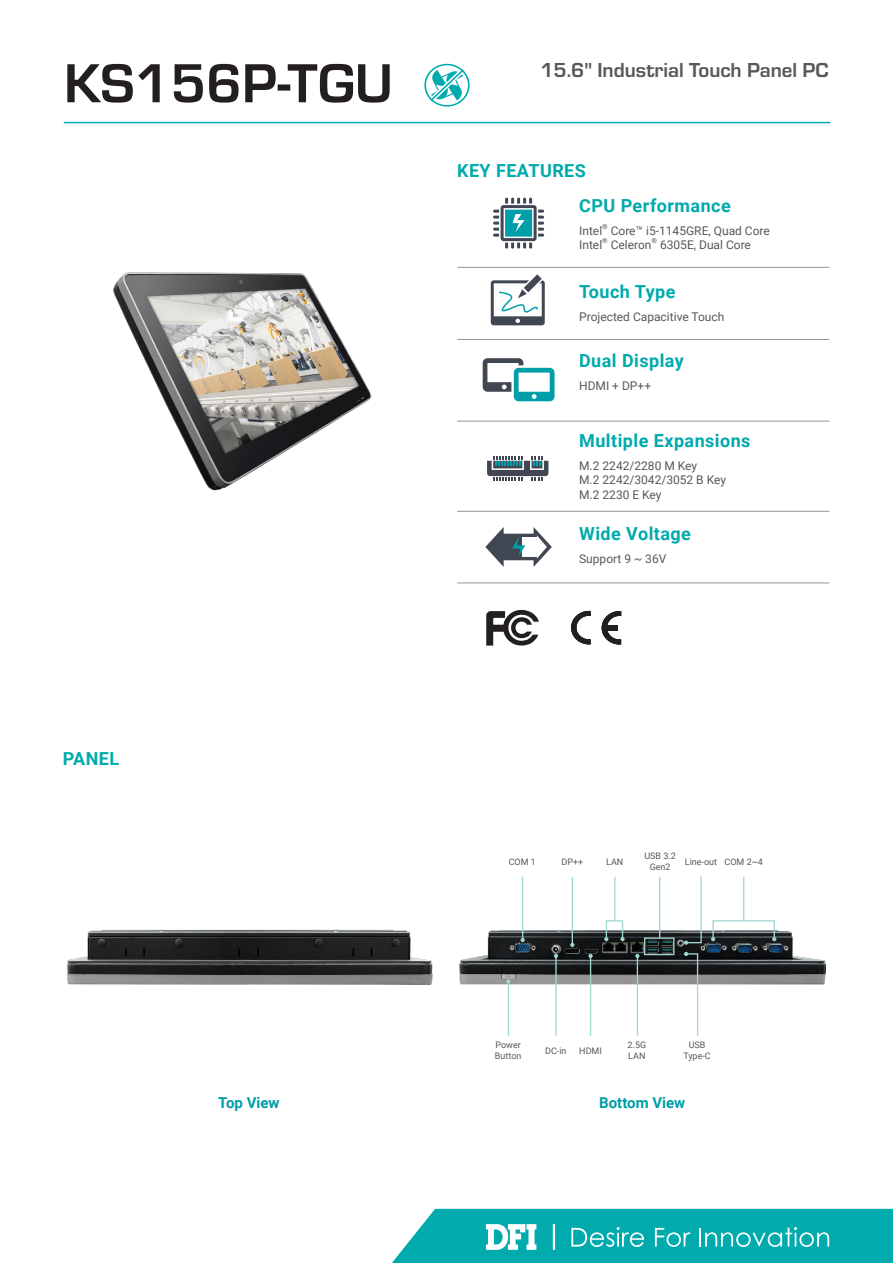
<style>
.page{position:relative;width:893px;height:1263px;background:#fff}
.page>*{position:absolute;margin:0;border:0;box-sizing:border-box;transform-origin:0 0}
.t1{font:700 57px "Eurostile";color:#231f20}
.t2{font:700 21px "Eurostile";color:#57585a}
.t3{font:700 18px "Roboto";letter-spacing:.025em;color:#00aaad}
.t4{font:700 15px "Roboto";color:#009ea8}
.t5{font:12px "Roboto";color:#57585a}
.t6{font:9px/10.8px "Roboto";color:#57585a}
.t7{font:7.05px "Roboto";color:#57585a}
</style>
<div class="page">
<hr style="left:64px;top:122px;width:766px;height:1px;background:#00aaad">
<svg style="left:392px;top:1209px;width:501px;height:54px;background:#1eb4b6"></svg>
<hr style="left:457px;top:267px;width:372px;height:1px;background:#939598">
<hr style="left:457px;top:339px;width:372px;height:1px;background:#939598">
<hr style="left:457px;top:421px;width:372px;height:1px;background:#939598">
<hr style="left:457px;top:511px;width:372px;height:1px;background:#939598">
<hr style="left:457px;top:582px;width:372px;height:1px;background:#939598">
<svg style="left:424px;top:63px;width:46px;height:44px"></svg>
<img style="left:113px;top:272px;width:259px;height:219px">
<img style="left:67px;top:929px;width:366px;height:56px">
<img style="left:459px;top:925px;width:366px;height:65px">
<hr style="left:614px;top:877px;width:1px;height:43px;background:#a0d7d2">
<hr style="left:743px;top:877px;width:1px;height:43px;background:#a0d7d2">
<hr style="left:659px;top:877px;width:1px;height:61px;background:#a0d7d2">
<hr style="left:590px;top:956px;width:1px;height:80px;background:#a0d7d2">
<svg style="left:588px;top:954px;width:5px;height:4px"></svg>
<hr style="left:637px;top:956px;width:1px;height:80px;background:#a0d7d2">
<svg style="left:635px;top:954px;width:4px;height:4px"></svg>
<hr style="left:555px;top:956px;width:2px;height:80px;background:#a0d7d2">
<svg style="left:554px;top:954px;width:4px;height:4px"></svg>
<hr style="left:508px;top:981px;width:1px;height:55px;background:#a0d7d2">
<svg style="left:506px;top:979px;width:4px;height:5px"></svg>
<div style="left:606px;top:920px;width:17px;height:20px;border:1px solid #a0d7d2"></div>
<svg style="left:620px;top:937px;width:5px;height:4px"></svg>
<svg style="left:604px;top:937px;width:4px;height:4px"></svg>
<div style="left:712px;top:920px;width:63px;height:20px;border:1px solid #a0d7d2"></div>
<svg style="left:772px;top:937px;width:4px;height:4px"></svg>
<svg style="left:711px;top:937px;width:4px;height:4px"></svg>
<svg style="left:684px;top:952px;width:15px;height:84px"></svg>
<svg style="left:487px;top:456px;width:61px;height:25px"></svg>
<svg style="left:483px;top:358px;width:71px;height:43px"></svg>
<svg style="left:485px;top:527px;width:67px;height:40px"></svg>
<svg style="left:491px;top:274px;width:54px;height:51px"></svg>
<svg style="left:493px;top:198px;width:51px;height:51px"></svg>
<hr style="left:522px;top:877px;width:1px;height:63px;background:#a0d7d2">
<svg style="left:520px;top:938px;width:5px;height:4px"></svg>
<hr style="left:572px;top:877px;width:1px;height:68px;background:#a0d7d2">
<svg style="left:570px;top:943px;width:4px;height:4px"></svg>
<div style="left:644px;top:937px;width:30px;height:18px;border:1px solid #a0d7d2"></div>
<svg style="left:684px;top:876px;width:18px;height:69px"></svg>
<svg style="left:486px;top:610px;width:53px;height:35px"></svg>
<svg style="left:571px;top:611px;width:20px;height:33px"></svg>
<svg style="left:601px;top:611px;width:20px;height:34px"></svg>
<p class="t1" style="left:64px;top:42px;width:330px">KS156P-TGU</p>
<p class="t2" style="left:540px;top:55px;width:290px">15.6" Industrial Touch Panel PC</p>
<p class="t3" style="left:457px;top:158px;width:130px">KEY FEATURES</p>
<p class="t3" style="left:579px;top:193px;width:153px">CPU Performance</p>
<p class="t5" style="left:579px;top:222px;width:25px">Intel</p>
<p class="t7" style="left:602px;top:221px;width:7px">®</p>
<p class="t5" style="left:611px;top:222px;width:161px">Core™ i5-1145GRE, Quad Core</p>
<p class="t5" style="left:579px;top:236px;width:25px">Intel</p>
<p class="t7" style="left:602px;top:236px;width:7px">®</p>
<p class="t5" style="left:611px;top:236px;width:42px">Celeron</p>
<p class="t7" style="left:652px;top:236px;width:7px">®</p>
<p class="t5" style="left:660px;top:236px;width:92px">6305E, Dual Core</p>
<p class="t3" style="left:579px;top:279px;width:98px">Touch Type</p>
<p class="t5" style="left:579px;top:308px;width:147px">Projected Capacitive Touch</p>
<p class="t3" style="left:579px;top:348px;width:106px">Dual Display</p>
<p class="t5" style="left:579px;top:377px;width:73px">HDMI + DP++</p>
<p class="t3" style="left:579px;top:428px;width:173px">Multiple Expansions</p>
<p class="t5" style="left:579px;top:457px;width:119px">M.2 2242/2280 M Key</p>
<p class="t5" style="left:579px;top:472px;width:148px">M.2 2242/3042/3052 B Key</p>
<p class="t5" style="left:579px;top:486px;width:84px">M.2 2230 E Key</p>
<p class="t3" style="left:579px;top:521px;width:113px">Wide Voltage</p>
<p class="t5" style="left:579px;top:550px;width:89px">Support 9 ~ 36V</p>
<p class="t3" style="left:63px;top:746px;width:58px">PANEL</p>
<p class="t6" style="left:509px;top:856px;width:29px">COM 1</p>
<p class="t6" style="left:561px;top:856px;width:23px">DP++</p>
<p class="t6" style="left:644px;top:850px;width:33px">USB 3.2</p>
<p class="t6" style="left:650px;top:861px;width:22px">Gen2</p>
<p class="t6" style="left:606px;top:856px;width:19px">LAN</p>
<p class="t6" style="left:725px;top:856px;width:40px">COM 2~4</p>
<p class="t6" style="left:685px;top:856px;width:34px">Line-out</p>
<p class="t6" style="left:495px;top:1039px;width:28px">Power<br>Button</p>
<p class="t6" style="left:628px;top:1039px;width:20px">2.5G</p>
<p class="t6" style="left:628px;top:1050px;width:19px">LAN</p>
<p class="t6" style="left:683px;top:1039px;width:29px;text-align:center">USB<br>Type-C</p>
<p class="t6" style="left:545px;top:1045px;width:23px">DC-in</p>
<p class="t6" style="left:579px;top:1045px;width:24px">HDMI</p>
<p class="t4" style="left:218px;top:1092px;width:63px">Top View</p>
<p class="t4" style="left:599px;top:1092px;width:88px">Bottom View</p>
</div>
